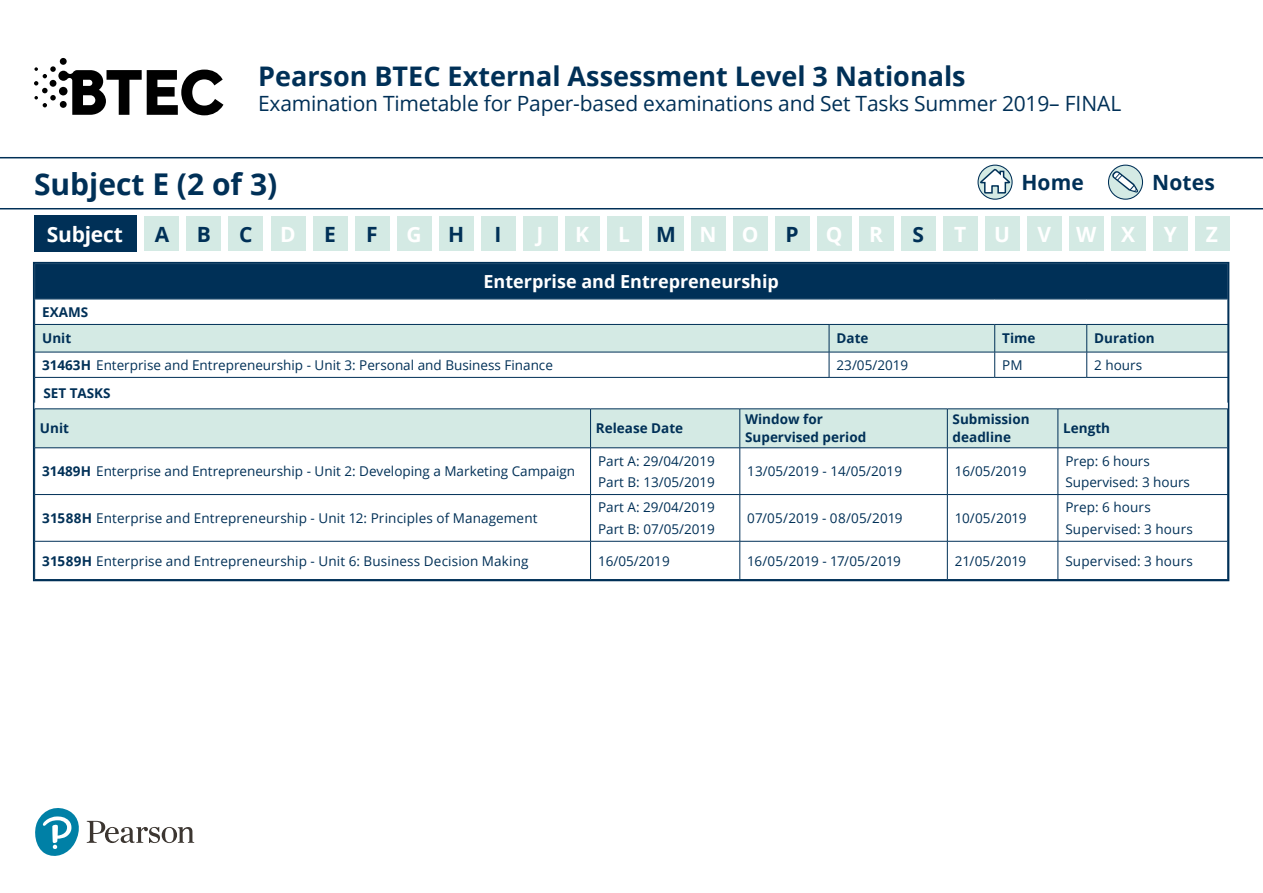
<style>
.page{position:relative;width:1263px;height:893px;background:#fff}
.page>*{position:absolute;margin:0;border:0;box-sizing:border-box;transform-origin:0 0}
.t1{font:700 30px "Open Sans";color:#003057}
.t2{font:700 27px "Open Sans";color:#003057}
.t3{font:21px "Open Sans";letter-spacing:-.01em;color:#003057}
.t4{font:700 21px "Open Sans";letter-spacing:.005em;color:#003057}
.t5{font:700 21px "Open Sans";letter-spacing:.005em;color:#fff}
.t6{font:700 21px "Open Sans";letter-spacing:-.015em;color:#fff}
.t7{font:700 18px "Open Sans";color:#fff}
.t8{font:13.5px/21.5px "Open Sans";color:#003057}
.t9{font:700 13.5px/18px "Open Sans";color:#003057}
.s1{color:#003057}
.s2{font-weight:700}
</style>
<div class="page">
<svg style="left:1108px;top:165px;width:34px;height:34px"></svg>
<div style="left:1108px;top:165px;width:35px;height:35px;border:1px solid #003057;border-radius:50%"></div>
<svg style="left:1112px;top:171px;width:26px;height:22px"></svg>
<svg style="left:978px;top:165px;width:34px;height:34px"></svg>
<div style="left:977px;top:165px;width:36px;height:35px;border:1px solid #003057;border-radius:50%"></div>
<svg style="left:979px;top:169px;width:31px;height:25px"></svg>
<hr style="left:0;top:157px;width:1263px;height:1px;background:#003057">
<hr style="left:0;top:208px;width:1263px;height:1px;background:#003057">
<div style="left:60px;top:58px;width:7px;height:7px;background:#000;border-radius:50%"></div>
<svg style="left:34px;top:66px;width:189px;height:49px"></svg>
<svg style="left:35px;top:808px;width:159px;height:48px"></svg>
<div style="left:34px;top:216px;width:102px;height:36px;background:#003057"></div>
<div style="left:145px;top:216px;width:34px;height:35px;background:#d4eae4"></div>
<div style="left:271px;top:216px;width:34px;height:35px;background:#d4eae4"></div>
<div style="left:397px;top:216px;width:34px;height:35px;background:#d4eae4"></div>
<div style="left:523px;top:216px;width:34px;height:35px;background:#d4eae4"></div>
<div style="left:649px;top:216px;width:34px;height:35px;background:#d4eae4"></div>
<div style="left:775px;top:216px;width:34px;height:35px;background:#d4eae4"></div>
<div style="left:901px;top:216px;width:34px;height:35px;background:#d4eae4"></div>
<div style="left:1027px;top:216px;width:35px;height:35px;background:#d4eae4"></div>
<div style="left:187px;top:216px;width:34px;height:35px;background:#d4eae4"></div>
<div style="left:313px;top:216px;width:34px;height:35px;background:#d4eae4"></div>
<div style="left:439px;top:216px;width:34px;height:35px;background:#d4eae4"></div>
<div style="left:565px;top:216px;width:34px;height:35px;background:#d4eae4"></div>
<div style="left:691px;top:216px;width:34px;height:35px;background:#d4eae4"></div>
<div style="left:817px;top:216px;width:34px;height:35px;background:#d4eae4"></div>
<div style="left:943px;top:216px;width:34px;height:35px;background:#d4eae4"></div>
<div style="left:1069px;top:216px;width:35px;height:35px;background:#d4eae4"></div>
<div style="left:229px;top:216px;width:34px;height:35px;background:#d4eae4"></div>
<div style="left:355px;top:216px;width:34px;height:35px;background:#d4eae4"></div>
<div style="left:481px;top:216px;width:34px;height:35px;background:#d4eae4"></div>
<div style="left:607px;top:216px;width:34px;height:35px;background:#d4eae4"></div>
<div style="left:733px;top:216px;width:34px;height:35px;background:#d4eae4"></div>
<div style="left:859px;top:216px;width:34px;height:35px;background:#d4eae4"></div>
<div style="left:985px;top:216px;width:34px;height:35px;background:#d4eae4"></div>
<div style="left:1111px;top:216px;width:35px;height:35px;background:#d4eae4"></div>
<div style="left:1153px;top:216px;width:35px;height:35px;background:#d4eae4"></div>
<div style="left:1194px;top:216px;width:35px;height:35px;background:#d4eae4"></div>
<div style="left:35px;top:264px;width:1193px;height:35px;background:#003057"></div>
<svg style="left:36px;top:299px;width:1190px;height:79px"></svg>
<div style="left:36px;top:410px;width:1190px;height:38px;background:#d4eae4"></div>
<hr style="left:590px;top:448px;width:1px;height:46px;background:#003057">
<hr style="left:739px;top:448px;width:1px;height:46px;background:#003057">
<hr style="left:947px;top:448px;width:1px;height:46px;background:#003057">
<hr style="left:1058px;top:448px;width:1px;height:46px;background:#003057">
<hr style="left:590px;top:495px;width:1px;height:46px;background:#003057">
<hr style="left:739px;top:495px;width:1px;height:46px;background:#003057">
<hr style="left:947px;top:495px;width:1px;height:46px;background:#003057">
<hr style="left:1058px;top:495px;width:1px;height:46px;background:#003057">
<hr style="left:590px;top:541px;width:1px;height:38px;background:#003057">
<hr style="left:739px;top:541px;width:1px;height:38px;background:#003057">
<hr style="left:947px;top:541px;width:1px;height:38px;background:#003057">
<hr style="left:1058px;top:541px;width:1px;height:38px;background:#003057">
<hr style="left:34px;top:448px;width:556px;height:1px;background:#003057">
<hr style="left:590px;top:448px;width:150px;height:1px;background:#003057">
<hr style="left:740px;top:448px;width:207px;height:1px;background:#003057">
<hr style="left:947px;top:448px;width:111px;height:1px;background:#003057">
<hr style="left:1058px;top:448px;width:170px;height:1px;background:#003057">
<hr style="left:34px;top:494px;width:556px;height:1px;background:#003057">
<hr style="left:590px;top:494px;width:150px;height:1px;background:#003057">
<hr style="left:740px;top:494px;width:207px;height:1px;background:#003057">
<hr style="left:947px;top:494px;width:111px;height:1px;background:#003057">
<hr style="left:1058px;top:494px;width:170px;height:1px;background:#003057">
<hr style="left:34px;top:541px;width:556px;height:1px;background:#003057">
<hr style="left:590px;top:541px;width:150px;height:1px;background:#003057">
<hr style="left:740px;top:541px;width:207px;height:1px;background:#003057">
<hr style="left:947px;top:541px;width:111px;height:1px;background:#003057">
<hr style="left:1058px;top:541px;width:170px;height:1px;background:#003057">
<hr style="left:34px;top:409px;width:556px;height:1px;background:#003057">
<hr style="left:590px;top:409px;width:150px;height:1px;background:#003057">
<hr style="left:590px;top:409px;width:1px;height:39px;background:#003057">
<hr style="left:740px;top:409px;width:207px;height:1px;background:#003057">
<hr style="left:739px;top:409px;width:1px;height:39px;background:#003057">
<hr style="left:947px;top:409px;width:111px;height:1px;background:#003057">
<hr style="left:947px;top:409px;width:1px;height:39px;background:#003057">
<hr style="left:1058px;top:409px;width:170px;height:1px;background:#003057">
<hr style="left:1058px;top:409px;width:1px;height:39px;background:#003057">
<div style="left:33px;top:262px;width:1196px;height:319px;border:2px solid #003057"></div>
<h2 class="t2" style="left:258px;top:57px;width:709px">Pearson BTEC External Assessment Level 3 Nationals</h2>
<h3 class="t3" style="left:258px;top:89px;width:865px">Examination Timetable for Paper-based examinations and Set Tasks Summer 2019– FINAL</h3>
<h1 class="t1" style="left:34px;top:163px;width:245px">Subject E (2 of 3)</h1>
<h3 class="t4" style="left:1021px;top:168px;width:64px">Home</h3>
<h3 class="t4" style="left:1152px;top:168px;width:64px">Notes</h3>
<h3 class="t6" style="left:47px;top:219px;width:78px">Subject</h3>
<h3 class="t4" style="left:155px;top:219px;width:16px">A</h3>
<h3 class="t4" style="left:197px;top:219px;width:16px">B</h3>
<h3 class="t4" style="left:239px;top:219px;width:15px">C</h3>
<h3 class="t5" style="left:280px;top:219px;width:17px">D</h3>
<h3 class="t4" style="left:324px;top:219px;width:13px">E</h3>
<h3 class="t4" style="left:366px;top:219px;width:13px">F</h3>
<h3 class="t5" style="left:406px;top:219px;width:17px">G</h3>
<h3 class="t4" style="left:448px;top:219px;width:18px">H</h3>
<h3 class="t4" style="left:495px;top:219px;width:8px">I</h3>
<h3 class="t5" style="left:537px;top:219px;width:8px">J</h3>
<h3 class="t5" style="left:575px;top:219px;width:15px">K</h3>
<h3 class="t5" style="left:618px;top:219px;width:142px">L<span class="s1">M</span>NO</h3>
<h3 class="t4" style="left:785px;top:219px;width:15px">P</h3>
<h3 class="t5" style="left:826px;top:219px;width:18px">Q</h3>
<h3 class="t5" style="left:869px;top:219px;width:15px">R</h3>
<h3 class="t4" style="left:912px;top:219px;width:13px">S</h3>
<h3 class="t5" style="left:954px;top:219px;width:14px">T</h3>
<h3 class="t5" style="left:994px;top:219px;width:17px">U</h3>
<h3 class="t5" style="left:1037px;top:219px;width:99px">VWX</h3>
<h3 class="t5" style="left:1164px;top:219px;width:15px">Y</h3>
<h3 class="t5" style="left:1206px;top:219px;width:14px">Z</h3>
<p class="t9" style="left:42px;top:298px;width:48px;line-height:26.4px">EXAMS<br>Unit</p>
<h3 class="t7" style="left:483px;top:269px;width:297px">Enterprise and Entrepreneurship</h3>
<p class="t9" style="left:836px;top:329px;width:33px">Date</p>
<p class="t9" style="left:1002px;top:329px;width:35px">Time</p>
<p class="t9" style="left:1094px;top:329px;width:62px">Duration</p>
<p class="t8" style="left:42px;top:354px;width:512px"><span class="s2">31463H</span> Enterprise and Entrepreneurship - Unit 3: Personal and Business Finance</p>
<p class="t8" style="left:836px;top:354px;width:73px">23/05/2019</p>
<p class="t8" style="left:1002px;top:354px;width:22px">PM</p>
<p class="t8" style="left:1094px;top:354px;width:49px">2 hours</p>
<p class="t9" style="left:43px;top:384px;width:69px">SET TASKS</p>
<p class="t9" style="left:40px;top:419px;width:31px">Unit</p>
<p class="t9" style="left:596px;top:419px;width:89px">Release Date</p>
<p class="t9" style="left:745px;top:410px;width:123px">Window for<br>Supervised period</p>
<p class="t9" style="left:953px;top:410px;width:78px">Submission deadline</p>
<p class="t9" style="left:1063px;top:419px;width:48px">Length</p>
<p class="t8" style="left:42px;top:460px;width:534px"><span class="s2">31489H</span> Enterprise and Entrepreneurship - Unit 2: Developing a Marketing Campaign</p>
<p class="t8" style="left:598px;top:450px;width:118px">Part A: 29/04/2019<br>Part B: 13/05/2019</p>
<p class="t8" style="left:747px;top:460px;width:156px">13/05/2019 - 14/05/2019</p>
<p class="t8" style="left:955px;top:460px;width:73px">16/05/2019</p>
<p class="t8" style="left:1065px;top:450px;width:126px">Prep: 6 hours<br>Supervised: 3 hours</p>
<p class="t8" style="left:42px;top:507px;width:497px"><span class="s2">31588H</span> Enterprise and Entrepreneurship - Unit 12: Principles of Management</p>
<p class="t8" style="left:598px;top:496px;width:118px">Part A: 29/04/2019<br>Part B: 07/05/2019</p>
<p class="t8" style="left:747px;top:507px;width:157px">07/05/2019 - 08/05/2019</p>
<p class="t8" style="left:955px;top:507px;width:73px">10/05/2019</p>
<p class="t8" style="left:1065px;top:496px;width:129px">Prep: 6 hours<br>Supervised: 3 hours</p>
<p class="t8" style="left:42px;top:550px;width:488px"><span class="s2">31589H</span> Enterprise and Entrepreneurship - Unit 6: Business Decision Making</p>
<p class="t8" style="left:598px;top:550px;width:73px">16/05/2019</p>
<p class="t8" style="left:747px;top:550px;width:155px">16/05/2019 - 17/05/2019</p>
<p class="t8" style="left:955px;top:550px;width:73px">21/05/2019</p>
<p class="t8" style="left:1065px;top:550px;width:129px">Supervised: 3 hours</p>
</div>
